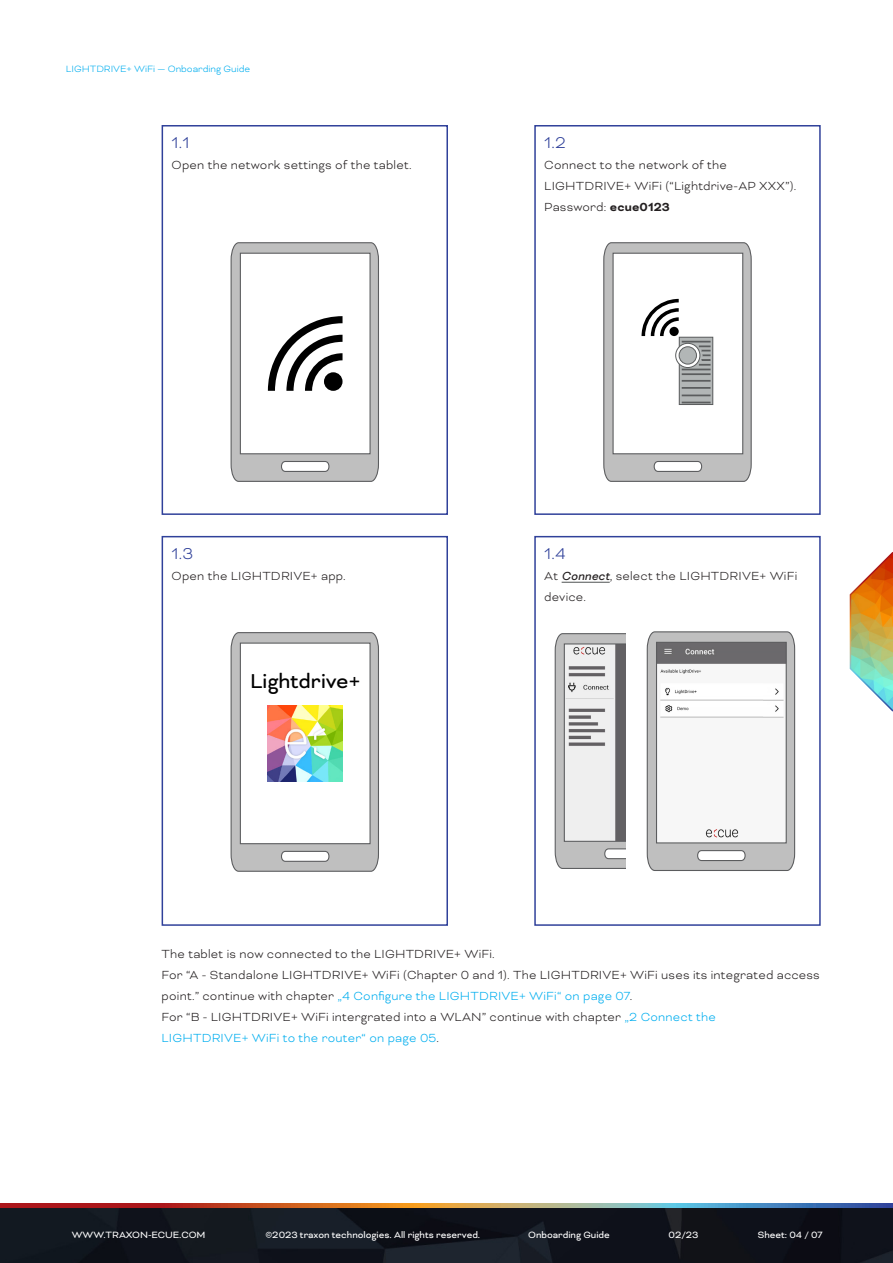
<style>
.page{position:relative;width:893px;height:1263px;background:#fff}
.page>*{position:absolute;margin:0;border:0;box-sizing:border-box;transform-origin:0 0}
.t1{font:23.1px "Bicyclette";color:#000}
.t2{font:300 18px "Bicyclette";color:#30419a}
.Text__Introductions{font:300 13.5px/21px "Bicyclette";letter-spacing:.015em;color:#231f20}
.t3{font:10.5px "Bicyclette";color:#fff}
.t4{font:300 10.5px "Bicyclette";color:#00aeef}
.s1{font-weight:700}
.s2{font-weight:400;font-style:italic}
.s3{color:#00aeef}
</style>
<div class="page">
<img style="left:0;top:1207px;width:893px;height:56px">
<svg style="left:0;top:1203px;width:893px;height:4px;background:#9f7262"></svg>
<svg style="left:231px;top:242px;width:148px;height:240px"></svg>
<div style="left:162px;top:125px;width:286px;height:390px;border:2px solid #30419a"></div>
<svg style="left:603px;top:242px;width:149px;height:240px"></svg>
<div style="left:534px;top:125px;width:287px;height:390px;border:2px solid #30419a"></div>
<svg style="left:231px;top:632px;width:148px;height:240px"></svg>
<div style="left:162px;top:536px;width:286px;height:390px;border:2px solid #30419a"></div>
<hr style="left:562px;top:582px;width:48px;height:1px;background:#4f5353">
<div style="left:534px;top:536px;width:287px;height:390px;border:2px solid #30419a"></div>
<svg style="left:647px;top:492px;width:246px;height:379px"></svg>
<svg style="left:555px;top:633px;width:71px;height:236px"></svg>
<p class="t4" style="left:66px;top:63px;width:186px">LIGHTDRIVE+ WiFi — Onboarding Guide</p>
<p class="t2" style="left:172px;top:132px;width:19px">1.1</p>
<p class="Text__Introductions" style="left:172px;top:154px;width:242px">Open the network settings of the tablet.</p>
<p class="t2" style="left:544px;top:132px;width:23px">1.2</p>
<p class="Text__Introductions" style="left:544px;top:154px;width:254px">Connect to the network of the<br>LIGHTDRIVE+ WiFi (“Lightdrive-AP XXX”).</p>
<p class="Text__Introductions" style="left:544px;top:196px;width:127px">Password: <span class="s1">ecue0123</span></p>
<p class="t2" style="left:172px;top:543px;width:23px">1.3</p>
<p class="Text__Introductions" style="left:172px;top:565px;width:176px">Open the LIGHTDRIVE+ app.</p>
<p class="t1" style="left:250px;top:668px;width:112px">Lightdrive+</p>
<p class="t2" style="left:544px;top:543px;width:23px">1.4</p>
<p class="Text__Introductions" style="left:544px;top:565px;width:254px">At <span class="s2">Connect</span>, select the LIGHTDRIVE+ WiFi device.</p>
<p class="Text__Introductions" style="left:162px;top:943px;width:335px">The tablet is now connected to the LIGHTDRIVE+ WiFi.</p>
<p class="Text__Introductions" style="left:162px;top:964px;width:660px">For “A - Standalone LIGHTDRIVE+ WiFi (Chapter 0 and 1). The LIGHTDRIVE+ WiFi uses its integrated access point.” continue with chapter <span class="s3">„4 Configure the LIGHTDRIVE+ WiFi“ on page 07</span>.</p>
<p class="Text__Introductions" style="left:162px;top:1006px;width:556px">For “B - LIGHTDRIVE+ WiFi intergrated into a WLAN” continue with chapter <span class="s3">„2 Connect the<br>LIGHTDRIVE+ WiFi to the router“ on page 05</span>.</p>
<p class="t3" style="left:72px;top:1229px;width:135px">WWW.TRAXON-ECUE.COM</p>
<p class="t3" style="left:265px;top:1229px;width:216px">©2023 traxon technologies. All rights reserved.</p>
<p class="t3" style="left:528px;top:1229px;width:83px">Onboarding Guide</p>
<p class="t3" style="left:668px;top:1229px;width:31px">02/23</p>
<p class="t3" style="left:758px;top:1229px;width:67px">Sheet: 04 / 07</p>
</div>
